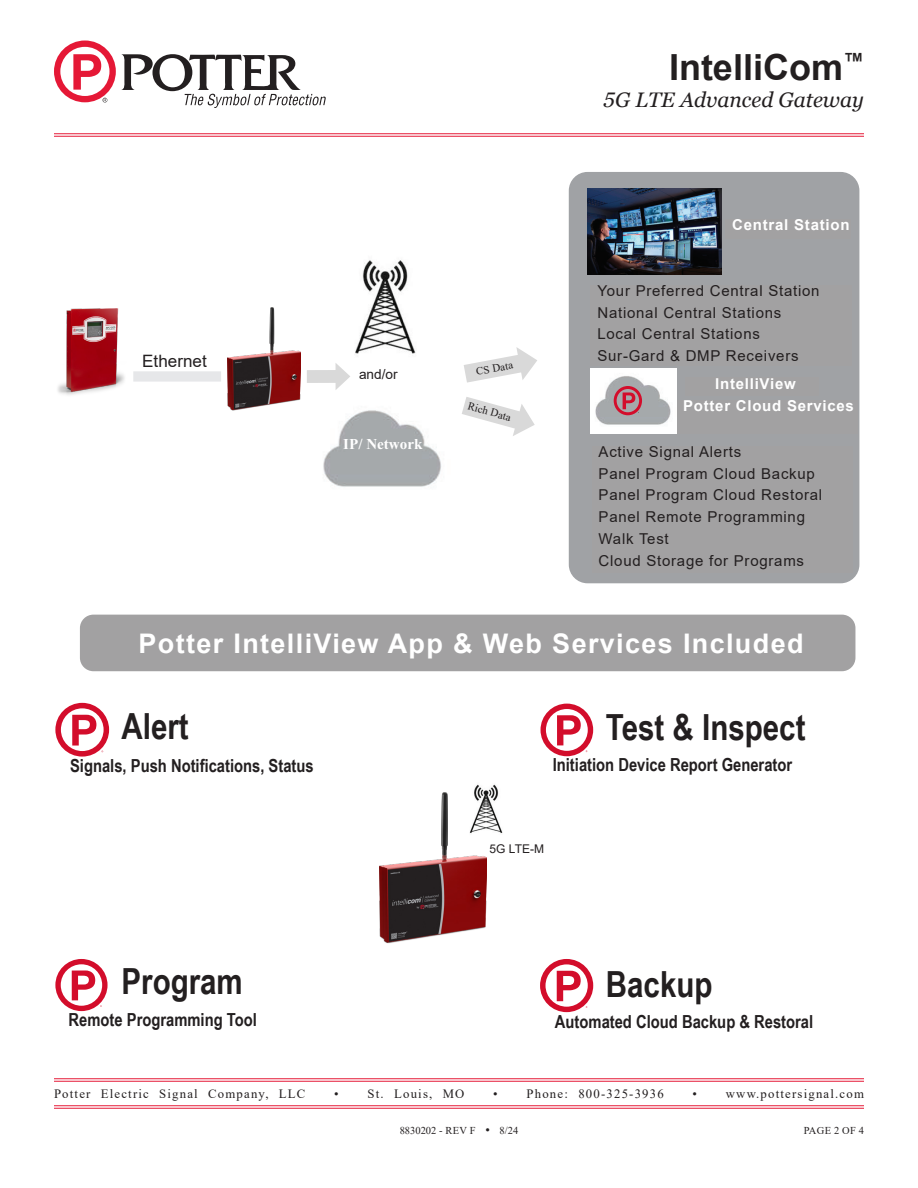
<style>
.page{position:relative;width:918px;height:1188px;background:#fff}
.page>*{position:absolute;margin:0;border:0;box-sizing:border-box;transform-origin:0 0}
.t1{font:700 36px "Arial Narrow";color:#231f20}
.t2{font:700 36px "Arial";color:#231f20}
.t3{font:700 27px "Arial";letter-spacing:.05em;color:#fff}
.t4{font:italic 21px "Georgia";color:#231f20}
.t5{font:700 18px "Arial Narrow";color:#231f20}
.t6{font:17.1px "Arial";color:#231f20}
.t7{font:700 15.15px "Times New Roman";color:#fff}
.t8{font:15px "Arial";letter-spacing:.05em;color:#231f20}
.t9{font:700 15px "Arial";letter-spacing:.05em;color:#fff}
.t10{font:13.65px "Arial";color:#231f20}
.t11{font:12.75px "Times New Roman";letter-spacing:.095em;color:#231f20}
.t12{font:12px "Arial";color:#231f20}
.t13{font:11.1px "Times New Roman";color:#231f20}
.t14{font:10.5px "Times New Roman";color:#231f20}
.s1{font-size:12.75px}
</style>
<div class="page">
<svg style="left:54px;top:41px;width:62px;height:62px"></svg>
<svg style="left:122px;top:54px;width:204px;height:54px"></svg>
<hr style="left:54px;top:133px;width:810px;height:1px;background:#e51836">
<hr style="left:54px;top:136px;width:810px;height:1px;background:#e51836">
<hr style="left:54px;top:1078px;width:810px;height:1px;background:#e51836">
<hr style="left:54px;top:1081px;width:810px;height:1px;background:#e51836">
<hr style="left:54px;top:1105px;width:810px;height:1px;background:#e51836">
<hr style="left:54px;top:1108px;width:810px;height:1px;background:#e51836">
<div style="left:80px;top:615px;width:775px;height:56px;background:#a2a1a2;border-radius:14px"></div>
<img style="left:379px;top:792px;width:108px;height:152px">
<div style="left:570px;top:173px;width:289px;height:410px;background:#a0a2a5;border-radius:18px"></div>
<div style="left:569px;top:172px;width:290px;height:411px;border:2px solid #a0a2a5;border-radius:18px"></div>
<img style="left:588px;top:188px;width:133px;height:86px">
<div style="left:676px;top:400px;width:182px;height:33px;background:#a2a1a2"></div>
<img style="left:590px;top:368px;width:86px;height:65px">
<svg style="left:614px;top:386px;width:28px;height:29px"></svg>
<img style="left:468px;top:784px;width:35px;height:53px">
<svg style="left:55px;top:959px;width:53px;height:52px"></svg>
<svg style="left:55px;top:703px;width:54px;height:54px"></svg>
<svg style="left:540px;top:959px;width:53px;height:53px"></svg>
<svg style="left:541px;top:704px;width:52px;height:52px"></svg>
<img style="left:57px;top:308px;width:68px;height:87px">
<img style="left:355px;top:260px;width:61px;height:94px">
<img style="left:323px;top:410px;width:118px;height:77px">
<div style="left:133px;top:371px;width:88px;height:11px;background:#e6e7e9"></div>
<img style="left:228px;top:308px;width:72px;height:102px">
<svg style="left:462px;top:347px;width:75px;height:89px"></svg>
<div style="left:307px;top:370px;width:34px;height:13px;background:#d9d9d9"></div>
<svg style="left:336px;top:363px;width:14px;height:27px"></svg>
<h1 class="t2" style="left:669px;top:42px;width:196px">IntelliCom<sup>™</sup></h1>
<h3 class="t4" style="left:603px;top:86px;width:262px">5G LTE Advanced Gateway</h3>
<p class="t6" style="left:142px;top:349px;width:66px">Ethernet</p>
<p class="t10" style="left:359px;top:365px;width:40px">and/or</p>
<p class="t7" style="left:343px;top:433px;width:81px">IP/ Network</p>
<p class="t13" style="left:475px;top:364px;width:39px;rotate:-10deg">CS Data</p>
<p class="t13" style="left:470px;top:398px;width:46px;rotate:16deg">Rich Data</p>
<p class="t9" style="left:732px;top:214px;width:119px">Central Station</p>
<p class="t8" style="left:597px;top:280px;width:224px">Your Preferred Central Station</p>
<p class="t8" style="left:597px;top:302px;width:185px">National Central Stations</p>
<p class="t8" style="left:597px;top:324px;width:164px">Local Central Stations</p>
<p class="t8" style="left:597px;top:345px;width:203px">Sur-Gard &amp; DMP Receivers</p>
<p class="t9" style="left:715px;top:373px;width:82px">IntelliView</p>
<p class="t9" style="left:683px;top:395px;width:172px">Potter Cloud Services</p>
<p class="t8" style="left:599px;top:441px;width:144px">Active Signal Alerts</p>
<p class="t8" style="left:599px;top:463px;width:218px">Panel Program Cloud Backup</p>
<p class="t8" style="left:599px;top:485px;width:225px">Panel Program Cloud Restoral</p>
<p class="t8" style="left:599px;top:507px;width:208px">Panel Remote Programming</p>
<p class="t8" style="left:599px;top:528px;width:72px">Walk Test</p>
<p class="t8" style="left:599px;top:550px;width:207px">Cloud Storage for Programs</p>
<p class="t3" style="left:139px;top:624px;width:666px">Potter IntelliView App &amp; Web Services Included</p>
<p class="t1" style="left:122px;top:699px;width:69px">Alert</p>
<p class="t1" style="left:606px;top:701px;width:201px">Test &amp; Inspect</p>
<p class="t5" style="left:70px;top:752px;width:245px">Signals, Push Notifications, Status</p>
<p class="t5" style="left:553px;top:751px;width:241px">Initiation Device Report Generator</p>
<p class="t12" style="left:490px;top:840px;width:56px">5G LTE-M</p>
<p class="t1" style="left:122px;top:954px;width:123px">Program</p>
<p class="t1" style="left:606px;top:957px;width:108px">Backup</p>
<p class="t5" style="left:69px;top:1006px;width:190px">Remote Programming Tool</p>
<p class="t5" style="left:555px;top:1008px;width:260px">Automated Cloud Backup &amp; Restoral</p>
<p class="t11" style="left:54px;top:1085px;width:253px">Potter Electric Signal Company, LLC</p>
<p class="t11" style="left:334px;top:1085px;width:132px">• St. Louis, MO</p>
<p class="t11" style="left:493px;top:1085px;width:172px">• Phone: 800-325-3936</p>
<p class="t11" style="left:693px;top:1085px;width:173px">• www.pottersignal.com</p>
<p class="t14" style="left:400px;top:1123px;width:120px">8830202 - REV F <span class="s1">•</span> 8/24</p>
<p class="t14" style="left:804px;top:1123px;width:62px">PAGE 2 OF 4</p>
</div>
